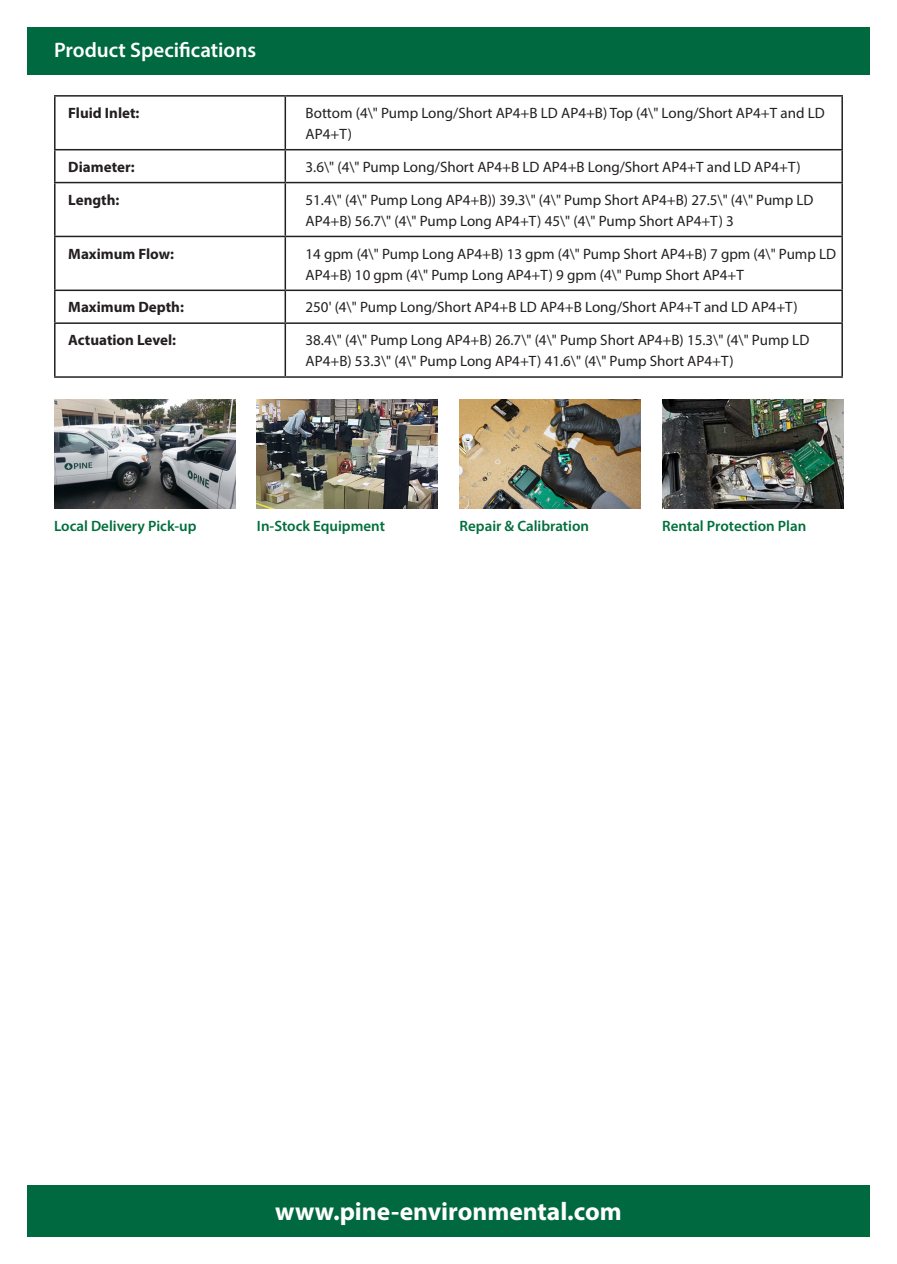
<style>
.page{position:relative;width:897px;height:1264px;background:#fff}
.page>*{position:absolute;margin:0;border:0;box-sizing:border-box;transform-origin:0 0}
.t1{font:700 25.5px "Myriad Pro";color:#fff}
.t2{font:600 21px "Myriad Pro";color:#fff}
.t3{font:15px/21px "Myriad Pro";color:#231f20}
.t4{font:600 15px "Myriad Pro";color:#006f3c}
.t5{font:700 15px "Myriad Pro";color:#231f20}
</style>
<div class="page">
<div style="left:27px;top:27px;width:842px;height:48px;background:#00693f"></div>
<div style="left:27px;top:1185px;width:842px;height:52px;background:#00693f"></div>
<hr style="left:54px;top:95px;width:231px;height:2px;background:#231f20">
<hr style="left:54px;top:97px;width:2px;height:52px;background:#231f20">
<hr style="left:285px;top:95px;width:557px;height:2px;background:#231f20">
<hr style="left:284px;top:97px;width:2px;height:52px;background:#231f20">
<hr style="left:841px;top:97px;width:1px;height:52px;background:#231f20">
<hr style="left:54px;top:149px;width:231px;height:1px;background:#231f20">
<hr style="left:54px;top:150px;width:2px;height:32px;background:#231f20">
<hr style="left:285px;top:149px;width:557px;height:1px;background:#231f20">
<hr style="left:284px;top:150px;width:2px;height:32px;background:#231f20">
<hr style="left:841px;top:150px;width:1px;height:32px;background:#231f20">
<hr style="left:54px;top:182px;width:231px;height:1px;background:#231f20">
<hr style="left:54px;top:183px;width:2px;height:53px;background:#231f20">
<hr style="left:285px;top:182px;width:557px;height:1px;background:#231f20">
<hr style="left:284px;top:183px;width:2px;height:53px;background:#231f20">
<hr style="left:841px;top:183px;width:1px;height:53px;background:#231f20">
<hr style="left:54px;top:236px;width:231px;height:1px;background:#231f20">
<hr style="left:54px;top:237px;width:2px;height:52px;background:#231f20">
<hr style="left:285px;top:236px;width:557px;height:1px;background:#231f20">
<hr style="left:284px;top:237px;width:2px;height:52px;background:#231f20">
<hr style="left:841px;top:237px;width:1px;height:52px;background:#231f20">
<hr style="left:54px;top:289px;width:231px;height:2px;background:#231f20">
<hr style="left:54px;top:291px;width:2px;height:31px;background:#231f20">
<hr style="left:285px;top:289px;width:557px;height:2px;background:#231f20">
<hr style="left:284px;top:291px;width:2px;height:31px;background:#231f20">
<hr style="left:841px;top:291px;width:1px;height:31px;background:#231f20">
<hr style="left:54px;top:322px;width:231px;height:2px;background:#231f20">
<hr style="left:54px;top:324px;width:2px;height:52px;background:#231f20">
<hr style="left:285px;top:322px;width:557px;height:2px;background:#231f20">
<hr style="left:284px;top:324px;width:2px;height:52px;background:#231f20">
<hr style="left:841px;top:324px;width:1px;height:52px;background:#231f20">
<hr style="left:54px;top:376px;width:231px;height:2px;background:#231f20">
<hr style="left:285px;top:376px;width:557px;height:2px;background:#231f20">
<img style="left:257px;top:399px;width:180px;height:109px">
<img style="left:459px;top:399px;width:181px;height:109px">
<img style="left:54px;top:399px;width:181px;height:109px">
<img style="left:662px;top:399px;width:181px;height:109px">
<p class="t2" style="left:54px;top:36px;width:204px">Product Specifications</p>
<p class="t5" style="left:68px;top:103px;width:73px">Fluid Inlet:</p>
<p class="t3" style="left:305px;top:102px;width:520px">Bottom (4\" Pump Long/Short AP4+B LD AP4+B) Top (4\" Long/Short AP4+T and LD<br>AP4+T)</p>
<p class="t5" style="left:68px;top:157px;width:68px">Diameter:</p>
<p class="t3" style="left:305px;top:156px;width:496px">3.6\" (4\" Pump Long/Short AP4+B LD AP4+B Long/Short AP4+T and LD AP4+T)</p>
<p class="t5" style="left:68px;top:190px;width:53px">Length:</p>
<p class="t3" style="left:305px;top:189px;width:509px">51.4\" (4\" Pump Long AP4+B)) 39.3\" (4\" Pump Short AP4+B) 27.5\" (4\" Pump LD<br>AP4+B) 56.7\" (4\" Pump Long AP4+T) 45\" (4\" Pump Short AP4+T) 3</p>
<p class="t5" style="left:68px;top:244px;width:107px">Maximum Flow:</p>
<p class="t3" style="left:305px;top:243px;width:532px">14 gpm (4\" Pump Long AP4+B) 13 gpm (4\" Pump Short AP4+B) 7 gpm (4\" Pump LD<br>AP4+B) 10 gpm (4\" Pump Long AP4+T) 9 gpm (4\" Pump Short AP4+T</p>
<p class="t5" style="left:68px;top:297px;width:117px">Maximum Depth:</p>
<p class="t3" style="left:305px;top:297px;width:494px">250' (4\" Pump Long/Short AP4+B LD AP4+B Long/Short AP4+T and LD AP4+T)</p>
<p class="t5" style="left:68px;top:330px;width:109px">Actuation Level:</p>
<p class="t3" style="left:305px;top:329px;width:505px">38.4\" (4\" Pump Long AP4+B) 26.7\" (4\" Pump Short AP4+B) 15.3\" (4\" Pump LD<br>AP4+B) 53.3\" (4\" Pump Long AP4+T) 41.6\" (4\" Pump Short AP4+T)</p>
<p class="t4" style="left:54px;top:516px;width:144px">Local Delivery Pick-up</p>
<p class="t4" style="left:257px;top:516px;width:129px">In-Stock Equipment</p>
<p class="t4" style="left:459px;top:516px;width:131px">Repair &amp; Calibration</p>
<p class="t4" style="left:662px;top:516px;width:146px">Rental Protection Plan</p>
<p class="t1" style="left:275px;top:1194px;width:348px">www.pine-environmental.com</p>
</div>
